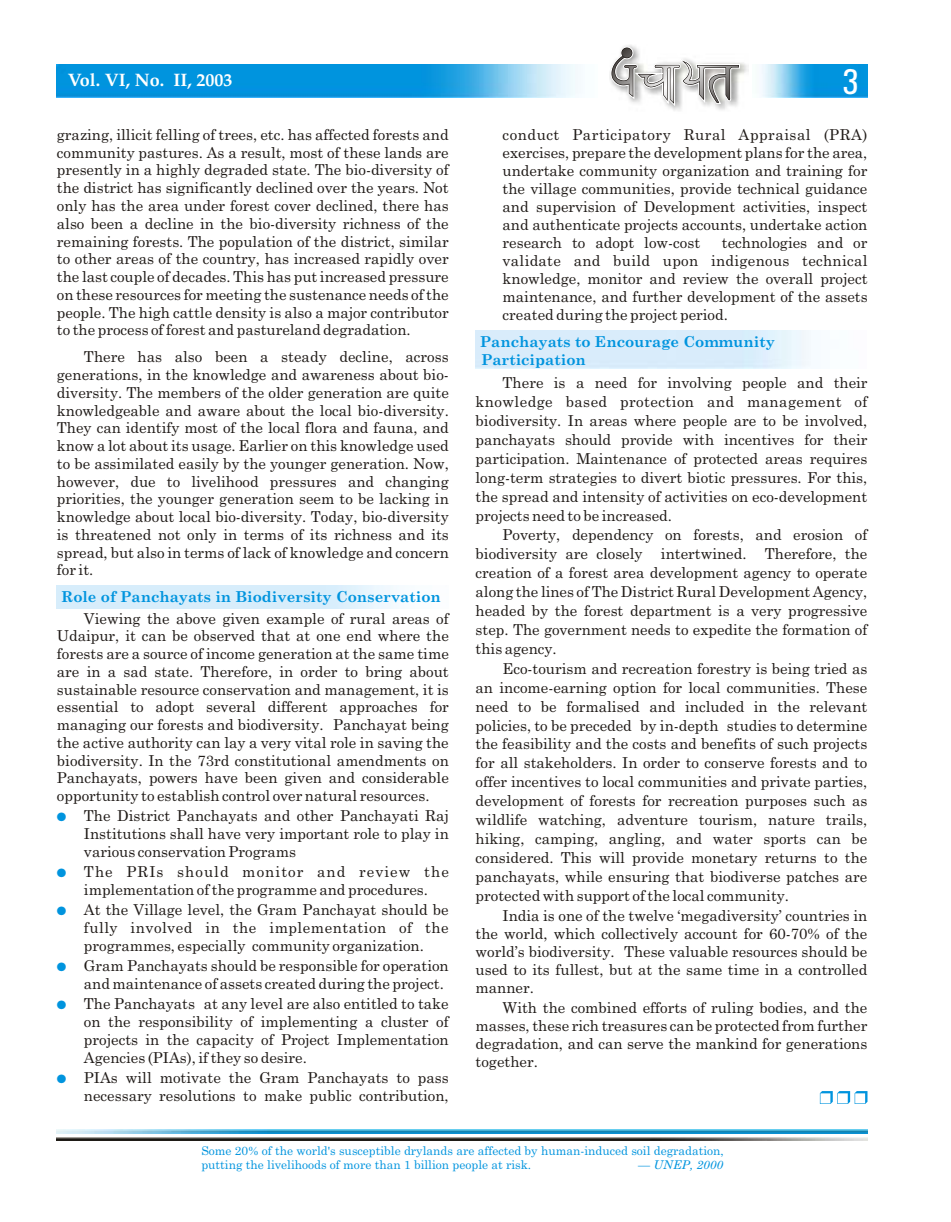
<style>
.page{position:relative;width:951px;height:1222px;background:#fff}
.page>*{position:absolute;margin:0;border:0;box-sizing:border-box;transform-origin:0 0}
.t1{font:36px "Univers Condensed";color:#fff}
.t2{font:700 18px "Palatino";color:#fff}
.t3{font:15px/17.7px "Century Schoolbook";color:#1f1a17;text-align:justify}
.t4{font:700 15px/17.7px "Century Schoolbook";color:#0094de}
.t5{font:12px/14.2px "Century Schoolbook";color:#0094de}
.t6{font:italic 12px "Century Schoolbook";color:#0094de}
.t7{font:12px "Zapf Dingbats";color:#0094de}
.s1{font-style:normal}
</style>
<div class="page">
<img style="left:57px;top:64px;width:521px;height:34px">
<img style="left:761px;top:64px;width:106px;height:34px">
<img style="left:740px;top:62px;width:8px;height:13px">
<svg style="left:609px;top:45px;width:131px;height:66px"></svg>
<svg style="left:819px;top:1091px;width:48px;height:13px"></svg>
<img style="left:57px;top:1130px;width:810px;height:3px">
<img style="left:57px;top:1137px;width:810px;height:3px">
<p class="t2" style="left:68px;top:73px;width:166px">Vol. VI, No. II, 2003</p>
<h1 class="t1" style="left:842px;top:69px;width:18px">3</h1>
<p class="t3" style="left:57px;top:127px;width:393px">grazing, illicit felling of trees, etc. has affected forests and community pastures. As a result, most of these lands are presently in a highly degraded state. The bio-diversity of the district has significantly declined over the years. Not only has the area under forest cover declined, there has also been a decline in the bio-diversity richness of the remaining forests. The population of the district, similar to other areas of the country, has increased rapidly over the last couple of decades. This has put increased pressure on these resources for meeting the sustenance needs of the people. The high cattle density is also a major contributor to the process of forest and pastureland degradation.</p>
<p class="t3" style="left:57px;top:349px;width:393px;text-indent:27px">There has also been a steady decline, across generations, in the knowledge and awareness about bio&shy;diversity. The members of the older generation are quite knowledgeable and aware about the local bio-diversity.<br>They can identify most of the local flora and fauna, and know a lot about its usage. Earlier on this knowledge used to be assimilated easily by the younger generation. Now, however, due to livelihood pressures and changing priorities, the younger generation seem to be lacking in knowledge about local bio-diversity. Today, bio-diversity is threatened not only in terms of its richness and its spread, but also in terms of lack of knowledge and concern for it.</p>
<p class="t3" style="left:57px;top:611px;width:393px;text-indent:27px">Viewing the above given example of rural areas of Udaipur, it can be observed that at one end where the forests are a source of income generation at the same time are in a sad state. Therefore, in order to bring about sustainable resource conservation and management, it is essential to adopt several different approaches for managing our forests and biodiversity. Panchayat being the active authority can lay a very vital role in saving the biodiversity. In the 73rd constitutional amendments on Panchayats, powers have been given and considerable opportunity to establish control over natural resources.</p>
<p class="t3" style="left:84px;top:808px;width:366px">The District Panchayats and other Panchayati Raj Institutions shall have very important role to play in various conservation Programs</p>
<p class="t3" style="left:84px;top:864px;width:366px">The PRIs should monitor and review the implementation of the programme and procedures.</p>
<p class="t3" style="left:84px;top:902px;width:366px">At the Village level, the Gram Panchayat should be fully involved in the implementation of the programmes, especially community organization.</p>
<p class="t3" style="left:84px;top:957px;width:366px">Gram Panchayats should be responsible for operation and maintenance of assets created during the project.</p>
<p class="t3" style="left:84px;top:995px;width:366px">The Panchayats at any level are also entitled to take on the responsibility of implementing a cluster of projects in the capacity of Project Implementation Agencies (PIAs), if they so desire.</p>
<p class="t3" style="left:84px;top:1069px;width:366px">PIAs will motivate the Gram Panchayats to pass necessary resolutions to make public contribution,</p>
<p class="t4" style="left:61px;top:589px;width:381px">Role of Panchayats in Biodiversity Conservation</p>
<p class="t7" style="left:57px;top:812px;width:10px">●</p>
<p class="t7" style="left:57px;top:867px;width:10px">●</p>
<p class="t7" style="left:57px;top:905px;width:10px">●</p>
<p class="t7" style="left:57px;top:961px;width:10px">●</p>
<p class="t7" style="left:57px;top:999px;width:10px">●</p>
<p class="t7" style="left:57px;top:1073px;width:10px">●</p>
<p class="t3" style="left:502px;top:127px;width:366px">conduct Participatory Rural Appraisal (PRA) exercises, prepare the development plans for the area, undertake community organization and training for the village communities, provide technical guidance and supervision of Development activities, inspect and authenticate projects accounts, undertake action research to adopt low-cost</p>
<p class="t3" style="left:502px;top:235px;width:366px;text-indent:219px">technologies and or validate and build upon indigenous technical knowledge, monitor and review the overall project maintenance, and further development of the assets created during the project period.</p>
<p class="t4" style="left:479px;top:334px;width:296px">Panchayats to Encourage Community<br>Participation</p>
<p class="t3" style="left:475px;top:374px;width:393px;line-height:18.9px;text-indent:27px">There is a need for involving people and their knowledge based protection and management of biodiversity. In areas where people are to be involved, panchayats should provide with incentives for their participation. Maintenance of protected areas requires long-term strategies to divert biotic pressures. For this, the spread and intensity of activities on eco-development projects need to be increased.</p>
<p class="t3" style="left:475px;top:527px;width:393px;line-height:18.9px;text-indent:27px">Poverty, dependency on forests, and erosion of biodiversity are closely intertwined. Therefore, the creation of a forest area development agency to operate along the lines of The District Rural Development Agency, headed by the forest department is a very progressive step. The government needs to expedite the formation of this agency.</p>
<p class="t3" style="left:475px;top:660px;width:393px;line-height:18.9px;text-indent:27px">Eco-tourism and recreation forestry is being tried as an income-earning option for local communities. These need to be formalised and included in the relevant policies, to be preceded by in-depth studies to determine the feasibility and the costs and benefits of such projects for all stakeholders. In order to conserve forests and to offer incentives to local communities and private parties, development of forests for recreation purposes such as wildlife watching, adventure tourism, nature trails, hiking, camping, angling, and water sports can be considered. This will provide monetary returns to the panchayats, while ensuring that biodiverse patches are protected with support of the local community.</p>
<p class="t3" style="left:475px;top:907px;width:393px;text-indent:27px">India is one of the twelve ‘megadiversity’ countries in the world, which collectively account for 60-70% of the world’s biodiversity. These valuable resources should be used to its fullest, but at the same time in a controlled manner.</p>
<p class="t3" style="left:475px;top:999px;width:393px;text-indent:27px">With the combined efforts of ruling bodies, and the masses, these rich treasures can be protected from further degradation, and can serve the mankind for generations together.</p>
<p class="t5" style="left:201px;top:1144px;width:524px">Some 20% of the world's susceptible drylands are affected by human-induced soil degradation, putting the livelihoods of more than 1 billion people at risk.</p>
<p class="t6" style="left:638px;top:1160px;width:86px"><span class="s1">—</span> UNEP, 2000</p>
</div>
